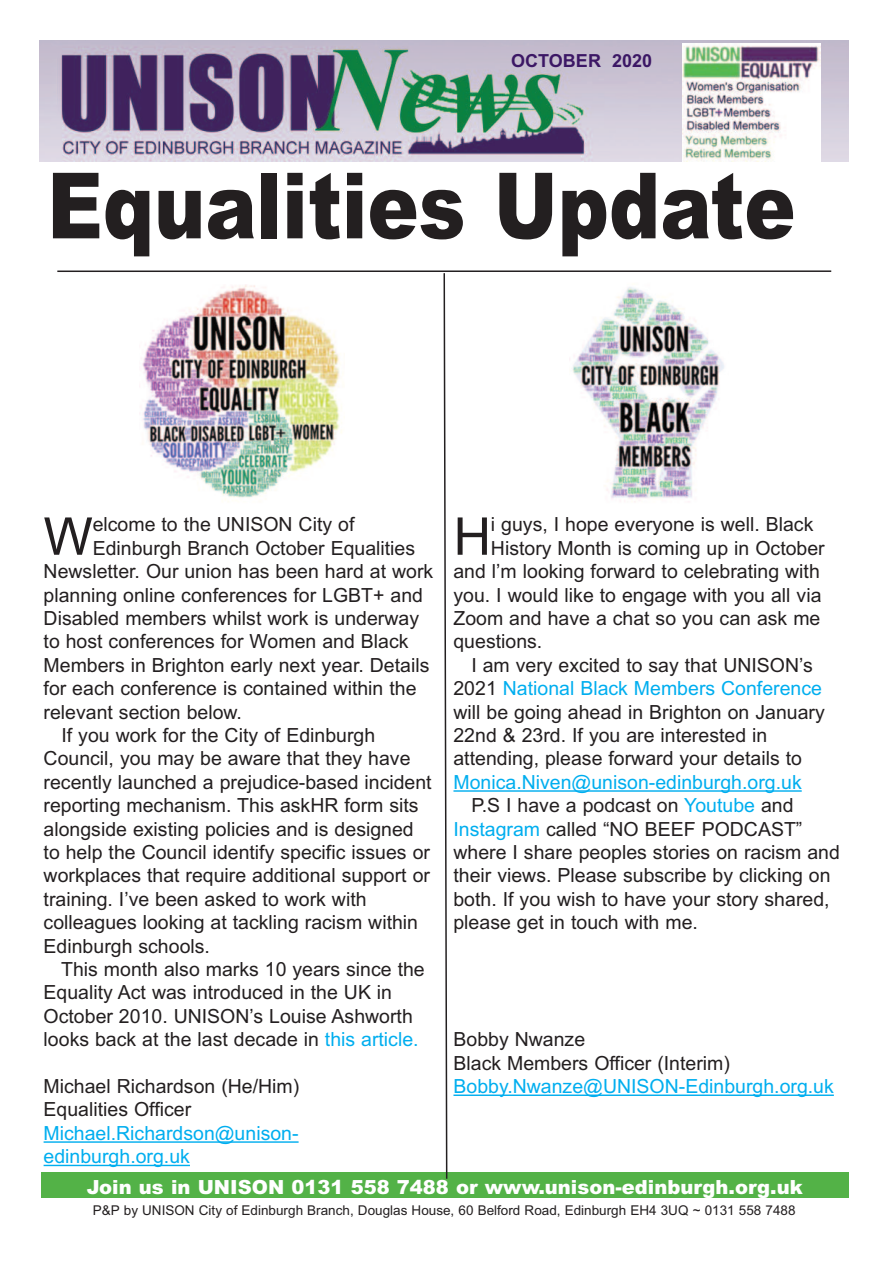
<style>
.page{position:relative;width:893px;height:1263px;background:#fff}
.page>*{position:absolute;margin:0;border:0;box-sizing:border-box;transform-origin:0 0}
.t1{font:900 91.5px "Arial";color:#231f20;scale:.84 1}
.t2{font:52.05px "Arial";color:#231f20}
.t3{font:19.5px/23.4px "Arial";color:#231f20}
.t4{font:19.5px/23.4px "Arial";color:#00aeef}
.t5{font:900 19.5px "Arial";color:#fff}
.t6{font:700 18px "Arial";color:#3c1765}
.t7{font:13.5px "Arial";color:#231f20}
.s1{color:#00aeef}
.s2{color:#231f20}
</style>
<div class="page">
<img style="left:40px;top:41px;width:809px;height:120px">
<div style="left:41px;top:1172px;width:808px;height:26px;background:#53b247"></div>
<img style="left:683px;top:44px;width:138px;height:117px">
<img style="left:141px;top:284px;width:201px;height:218px">
<img style="left:569px;top:287px;width:155px;height:215px">
<svg style="left:443px;top:273px;width:5px;height:906px"></svg>
<hr style="left:44px;top:1141px;width:255px;height:2px;background:#00aeef">
<hr style="left:44px;top:1165px;width:146px;height:1px;background:#00aeef">
<hr style="left:453px;top:790px;width:349px;height:2px;background:#00aeef">
<hr style="left:453px;top:1094px;width:381px;height:2px;background:#00aeef">
<hr style="left:57px;top:270px;width:774px;height:2px;background:#231f20">
<p class="t6" style="left:511px;top:50px;width:142px">OCTOBER 2020</p>
<h1 class="t1" style="left:47px;top:153px;width:892px">Equalities Update</h1>
<h2 class="t2" style="left:44px;top:506px;width:51px">W</h2>
<p class="t3" style="left:93px;top:513px;width:263px">elcome to the UNISON City of</p>
<p class="t3" style="left:93px;top:536px;width:324px">Edinburgh Branch October Equalities</p>
<p class="t3" style="left:44px;top:560px;width:391px">Newsletter. Our union has been hard at work</p>
<p class="t3" style="left:44px;top:583px;width:381px">planning online conferences for LGBT+ and</p>
<p class="t3" style="left:44px;top:606px;width:377px">Disabled members whilst work is underway</p>
<p class="t3" style="left:44px;top:630px;width:366px">to host conferences for Women and Black</p>
<p class="t3" style="left:44px;top:653px;width:387px">Members in Brighton early next year. Details</p>
<p class="t3" style="left:44px;top:677px;width:374px">for each conference is contained within the</p>
<p class="t3" style="left:44px;top:700px;width:200px">relevant section below.</p>
<p class="t3" style="left:61px;top:723px;width:315px">If you work for the City of Edinburgh</p>
<p class="t3" style="left:44px;top:747px;width:368px">Council, you may be aware that they have</p>
<p class="t3" style="left:44px;top:770px;width:390px">recently launched a prejudice-based incident</p>
<p class="t3" style="left:44px;top:794px;width:377px">reporting mechanism. This askHR form sits</p>
<p class="t3" style="left:44px;top:817px;width:372px">alongside existing policies and is designed</p>
<p class="t3" style="left:44px;top:840px;width:388px">to help the Council identify specific issues or</p>
<p class="t3" style="left:44px;top:864px;width:388px">workplaces that require additional support or</p>
<p class="t3" style="left:44px;top:887px;width:325px">training. I’ve been asked to work with</p>
<p class="t3" style="left:44px;top:911px;width:376px">colleagues looking at tackling racism within</p>
<p class="t3" style="left:44px;top:934px;width:168px">Edinburgh schools.</p>
<p class="t3" style="left:61px;top:957px;width:365px">This month also marks 10 years since the</p>
<p class="t3" style="left:44px;top:981px;width:350px">Equality Act was introduced in the UK in</p>
<p class="t3" style="left:44px;top:1004px;width:371px">October 2010. UNISON’s Louise Ashworth</p>
<p class="t3" style="left:44px;top:1028px;width:376px">looks back at the last decade in <span class="s1">this article.</span></p>
<p class="t3" style="left:44px;top:1074px;width:257px">Michael Richardson (He/Him)<br>Equalities Officer</p>
<p class="t4" style="left:44px;top:1121px;width:257px">Michael.Richardson@unison&shy;edinburgh.org.uk</p>
<h2 class="t2" style="left:453px;top:506px;width:39px">H</h2>
<p class="t3" style="left:491px;top:513px;width:324px">i guys, I hope everyone is well. Black</p>
<p class="t3" style="left:491px;top:536px;width:335px">History Month is coming up in October</p>
<p class="t3" style="left:453px;top:560px;width:368px">and l’m looking forward to celebrating with</p>
<p class="t3" style="left:453px;top:583px;width:370px">you. I would like to engage with you all via</p>
<p class="t3" style="left:453px;top:606px;width:368px">Zoom and have a chat so you can ask me</p>
<p class="t3" style="left:453px;top:630px;width:90px">questions.</p>
<p class="t3" style="left:471px;top:653px;width:343px">I am very excited to say that UNISON’s</p>
<p class="t4" style="left:453px;top:677px;width:370px"><span class="s2">2021</span> National Black Members Conference</p>
<p class="t3" style="left:453px;top:700px;width:373px">will be going ahead in Brighton on January</p>
<p class="t3" style="left:453px;top:723px;width:315px">22nd &amp; 23rd. If you are interested in</p>
<p class="t3" style="left:453px;top:747px;width:350px">attending, please forward your details to</p>
<p class="t4" style="left:453px;top:770px;width:350px">Monica.Niven@unison-edinburgh.org.uk</p>
<p class="t3" style="left:471px;top:794px;width:324px">P.S I have a podcast on <span class="s1">Youtube</span> and</p>
<p class="t3" style="left:453px;top:817px;width:350px"><span class="s1">Instagram</span> called “NO BEEF PODCAST”</p>
<p class="t3" style="left:453px;top:840px;width:388px">where I share peoples stories on racism and</p>
<p class="t3" style="left:453px;top:864px;width:379px">their views. Please subscribe by clicking on</p>
<p class="t3" style="left:453px;top:887px;width:378px">both. If you wish to have your story shared,</p>
<p class="t3" style="left:453px;top:911px;width:246px">please get in touch with me.</p>
<p class="t3" style="left:453px;top:1028px;width:278px">Bobby Nwanze<br>Black Members Officer (Interim)</p>
<p class="t4" style="left:453px;top:1074px;width:382px">Bobby.Nwanze@UNISON-Edinburgh.org.uk</p>
<p class="t5" style="left:87px;top:1176px;width:717px">Join us in UNISON 0131 558 7488 or www.unison-edinburgh.org.uk</p>
<p class="t7" style="left:93px;top:1202px;width:704px">P&amp;P by UNISON City of Edinburgh Branch, Douglas House, 60 Belford Road, Edinburgh EH4 3UQ ~ 0131 558 7488</p>
</div>
